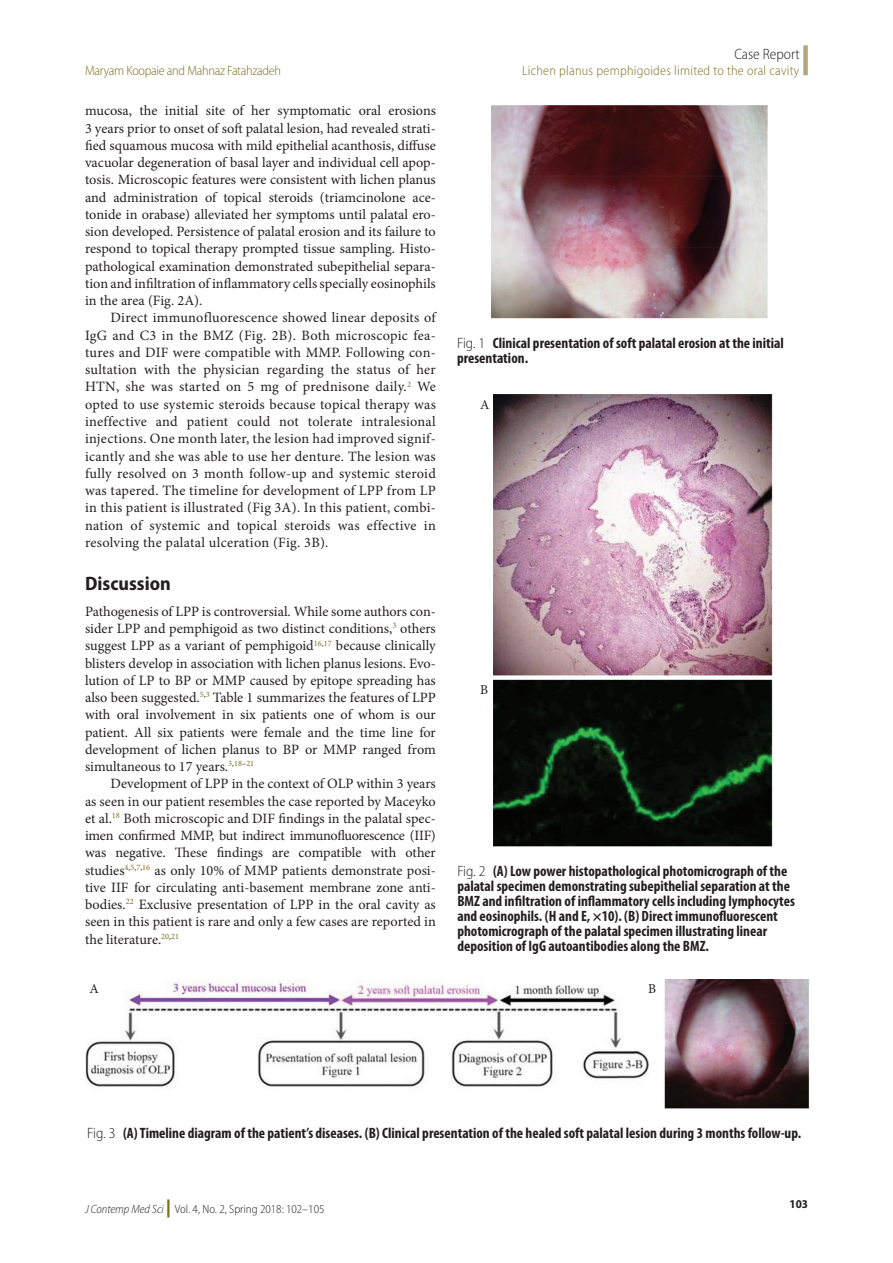
<style>
.page{position:relative;width:893px;height:1263px;background:#fff}
.page>*{position:absolute;margin:0;border:0;box-sizing:border-box;transform-origin:0 0}
.t1{font:700 semi-condensed 19.5px "Myriad Pro";color:#231f20}
.Table_Fig_Box_Title{font:700 condensed 15px/15px "Myriad Pro";color:#231f20}
.t2{font:300 semi-condensed 15px "Myriad Pro";color:#231f20}
.Tx{font:14.25px/17.2px "Minion Pro";color:#231f20;text-align:justify}
.Txf{font:14.25px/17.2px "Minion Pro";letter-spacing:-.005em;color:#231f20;text-align:justify}
.t3{font:300 semi-condensed 13.5px "Myriad Pro";letter-spacing:.02em;color:#7e6f22}
.t4{font:300 semi-condensed 13.5px "Myriad Pro";letter-spacing:-.02em;color:#7e6f22}
.Tx-2{font:13.5px "Minion Pro";color:#231f20}
.t5{font:300 semi-condensed 12px "Myriad Pro";color:#231f20}
.t6{font:700 semi-condensed 12px "Myriad Pro";color:#231f20}
.s1{font-weight:300;font-stretch:semi-condensed}
.s2{font-style:italic}
.s3{font-weight:900;font-stretch:normal;font-size:18px;color:#7e6f22}
</style>
<div class="page">
<div style="left:803px;top:45px;width:5px;height:30px;background:#b4a678"></div>
<img style="left:492px;top:105px;width:276px;height:213px">
<img style="left:494px;top:395px;width:278px;height:451px">
<img style="left:85px;top:979px;width:724px;height:130px">
<p class="t4" style="left:85px;top:62px;width:198px">Maryam Koopaie and Mahnaz Fatahzadeh</p>
<p class="Tx" style="left:85px;top:102px;width:352px">mucosa, the initial site of her symptomatic oral erosions 3 years prior to onset of soft palatal lesion, had revealed strati&shy;fied squamous mucosa with mild epithelial acanthosis, diffuse vacuolar degeneration of basal layer and individual cell apop&shy;tosis. Microscopic features were consistent with lichen planus and administration of topical steroids (triamcinolone ace&shy;tonide in orabase) alleviated her symptoms until palatal ero&shy;sion developed. Persistence of palatal erosion and its failure to respond to topical therapy prompted tissue sampling. Histo&shy;pathological examination demonstrated subepithelial separa&shy;tion and infiltration of inflammatory cells specially eosinophils in the area (Fig. 2A).</p>
<p class="Tx" style="left:85px;top:309px;width:352px;text-indent:26px">Direct immunofluorescence showed linear deposits of IgG and C3 in the BMZ (Fig. 2B). Both microscopic fea&shy;tures and DIF were compatible with MMP. Following con&shy;sultation with the physician regarding the status of her HTN, she was started on 5 mg of prednisone daily.<sup>2</sup> We opted to use systemic steroids because topical therapy was ineffective and patient could not tolerate intralesional injections. One month later, the lesion had improved signif&shy;icantly and she was able to use her denture. The lesion was fully resolved on 3 month follow-up and systemic steroid was tapered. The timeline for development of LPP from LP in this patient is illustrated (Fig 3A). In this patient, combi&shy;nation of systemic and topical steroids was effective in resolving the palatal ulceration (Fig. 3B).</p>
<h1 class="t1" style="left:85px;top:572px;width:87px">Discussion</h1>
<p class="Txf" style="left:85px;top:603px;width:352px">Pathogenesis of LPP is controversial. While some authors con&shy;sider LPP and pemphigoid as two distinct conditions,<sup>3</sup> others suggest LPP as a variant of pemphigoid<sup>16</sup><sup>,</sup><sup>17</sup> because clinically blisters develop in association with lichen planus lesions. Evo&shy;lution of LP to BP or MMP caused by epitope spreading has also been suggested.<sup>5</sup><sup>,</sup><sup>3</sup> Table 1 summarizes the features of LPP with oral involvement in six patients one of whom is our patient. All six patients were female and the time line for development of lichen planus to BP or MMP ranged from simultaneous to 17 years.<sup>3</sup><sup>,</sup><sup>18</sup><sup>–</sup><sup>21</sup></p>
<p class="Tx" style="left:85px;top:775px;width:352px;text-indent:26px">Development of LPP in the context of OLP within 3 years as seen in our patient resembles the case reported by Maceyko et al.<sup>18</sup> Both microscopic and DIF findings in the palatal spec&shy;imen confirmed MMP, but indirect immunofluorescence (IIF) was negative. These findings are compatible with other studies<sup>4</sup><sup>,</sup><sup>5</sup><sup>,</sup><sup>7</sup><sup>,</sup><sup>16</sup> as only 10% of MMP patients demonstrate posi&shy;tive IIF for circulating anti-basement membrane zone anti&shy;bodies.<sup>22</sup> Exclusive presentation of LPP in the oral cavity as seen in this patient is rare and only a few cases are reported in the literature.<sup>20</sup><sup>,</sup><sup>21</sup></p>
<p class="t2" style="left:734px;top:45px;width:67px">Case Report</p>
<p class="t3" style="left:522px;top:62px;width:279px">Lichen planus pemphigoides limited to the oral cavity</p>
<p class="Table_Fig_Box_Title" style="left:457px;top:335px;width:328px"><span class="s1">Fig. 1</span> Clinical presentation of soft palatal erosion at the initial presentation.</p>
<p class="Tx-2" style="left:480px;top:396px;width:11px">A</p>
<p class="Tx-2" style="left:480px;top:680px;width:9px">B</p>
<p class="Table_Fig_Box_Title" style="left:457px;top:863px;width:339px"><span class="s1">Fig. 2</span> (A) Low power histopathological photomicrograph of the palatal specimen demonstrating subepithelial separation at the BMZ and infiltration of inflammatory cells including lymphocytes and eosinophils. (H and E, ×10). (B) Direct immunofluorescent photomicrograph of the palatal specimen illustrating linear deposition of IgG autoantibodies along the BMZ.</p>
<p class="Tx-2" style="left:90px;top:980px;width:11px">A</p>
<p class="Tx-2" style="left:648px;top:980px;width:9px">B</p>
<p class="Table_Fig_Box_Title" style="left:87px;top:1126px;width:715px"><span class="s1">Fig. 3</span> (A) Timeline diagram of the patient’s diseases. (B) Clinical presentation of the healed soft palatal lesion during 3 months follow-up.</p>
<p class="t5" style="left:85px;top:1201px;width:241px"><span class="s2">J Contemp Med Sci</span> <span class="s3">|</span> Vol. 4, No. 2, Spring 2018: 102–105</p>
<p class="t6" style="left:790px;top:1197px;width:20px">103</p>
</div>
